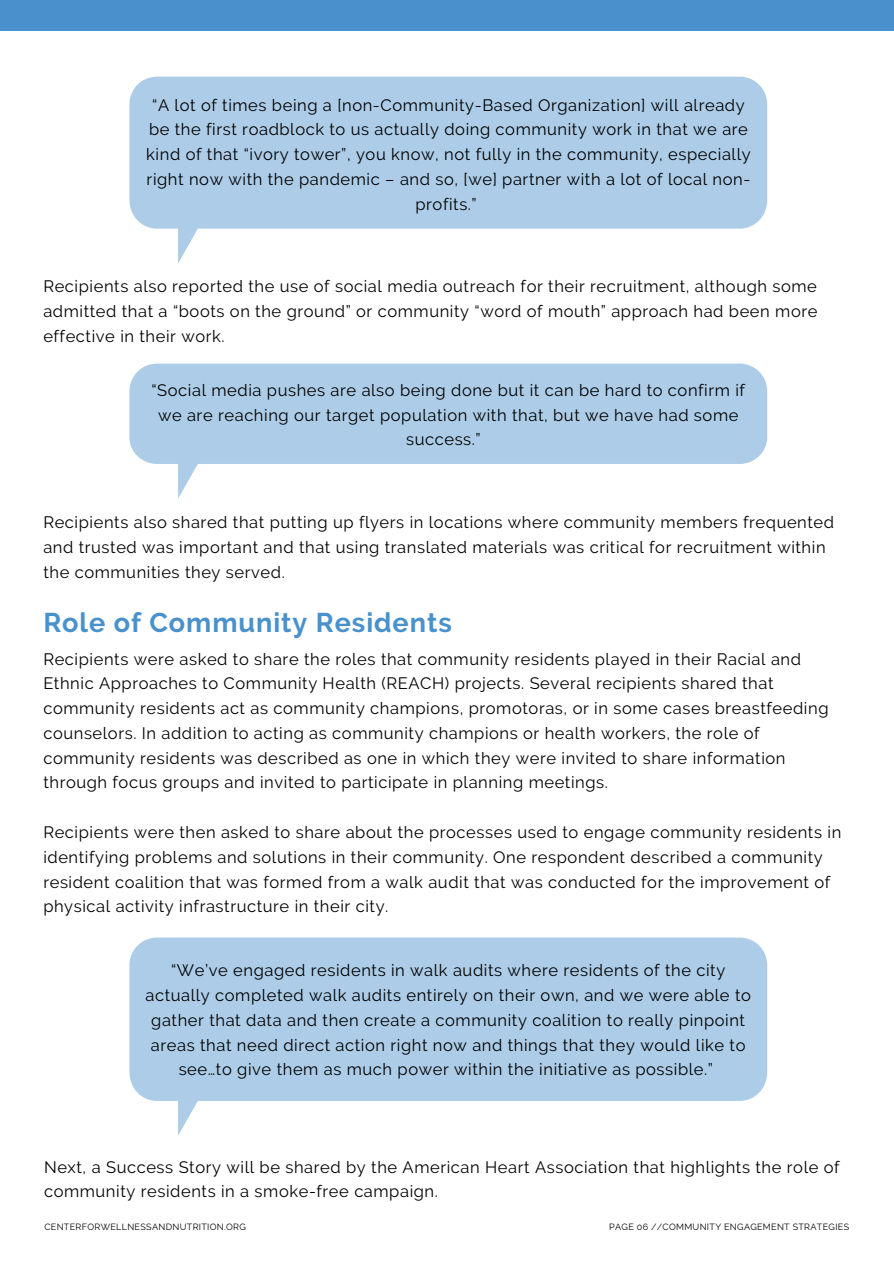
<style>
.page{position:relative;width:894px;height:1264px;background:#fff}
.page>*{position:absolute;margin:0;border:0;box-sizing:border-box;transform-origin:0 0}
.t1{font:700 27px "Raleway";letter-spacing:.035em;color:#4991cc}
.t2{font:16.5px/24.8px "Raleway";letter-spacing:.035em;color:#000}
.t3{font:9px "Raleway";letter-spacing:.035em;color:#000}
</style>
<div class="page">
<div style="left:0;top:0;width:893px;height:31px;background:#4991cc"></div>
<svg style="left:129px;top:77px;width:638px;height:186px;fill:#accce7"></svg>
<svg style="left:129px;top:363px;width:638px;height:136px;fill:#accce7"></svg>
<svg style="left:129px;top:937px;width:638px;height:198px;fill:#accce7"></svg>
<p class="t2" style="left:146px;top:92px;width:605px;text-align:center">“A lot of times being a [non-Community-Based Organization] will already be the first roadblock to us actually doing community work in that we are kind of that “ivory tower”, you know, not fully in the community, especially right now with the pandemic – and so, [we] partner with a lot of local non&shy;profits.”</p>
<p class="t2" style="left:43px;top:274px;width:775px;text-align:justify">Recipients also reported the use of social media outreach for their recruitment, although some admitted that a “boots on the ground” or community “word of mouth” approach had been more effective in their work.</p>
<p class="t2" style="left:151px;top:377px;width:595px;text-align:center">“Social media pushes are also being done but it can be hard to confirm if we are reaching our target population with that, but we have had some success.”</p>
<p class="t2" style="left:43px;top:510px;width:792px">Recipients also shared that putting up flyers in locations where community members frequented and trusted was important and that using translated materials was critical for recruitment within the communities they served.</p>
<p class="t1" style="left:43px;top:606px;width:410px">Role of Community Residents</p>
<p class="t2" style="left:43px;top:646px;width:786px">Recipients were asked to share the roles that community residents played in their Racial and Ethnic Approaches to Community Health (REACH) projects. Several recipients shared that community residents act as community champions, promotoras, or in some cases breastfeeding counselors. In addition to acting as community champions or health workers, the role of community residents was described as one in which they were invited to share information through focus groups and invited to participate in planning meetings.</p>
<p class="t2" style="left:43px;top:819px;width:799px">Recipients were then asked to share about the processes used to engage community residents in identifying problems and solutions in their community. One respondent described a community resident coalition that was formed from a walk audit that was conducted for the improvement of physical activity infrastructure in their city.</p>
<p class="t2" style="left:145px;top:958px;width:607px;text-align:center">“We’ve engaged residents in walk audits where residents of the city actually completed walk audits entirely on their own, and we were able to gather that data and then create a community coalition to really pinpoint areas that need direct action right now and things that they would like to see…to give them as much power within the initiative as possible.”</p>
<p class="t2" style="left:44px;top:1154px;width:796px">Next, a Success Story will be shared by the American Heart Association that highlights the role of community residents in a smoke-free campaign.</p>
<p class="t3" style="left:44px;top:1221px;width:203px">CENTERFORWELLNESSANDNUTRITION.ORG</p>
<p class="t3" style="left:609px;top:1221px;width:241px">PAGE 06 //COMMUNITY ENGAGEMENT STRATEGIES</p>
</div>
